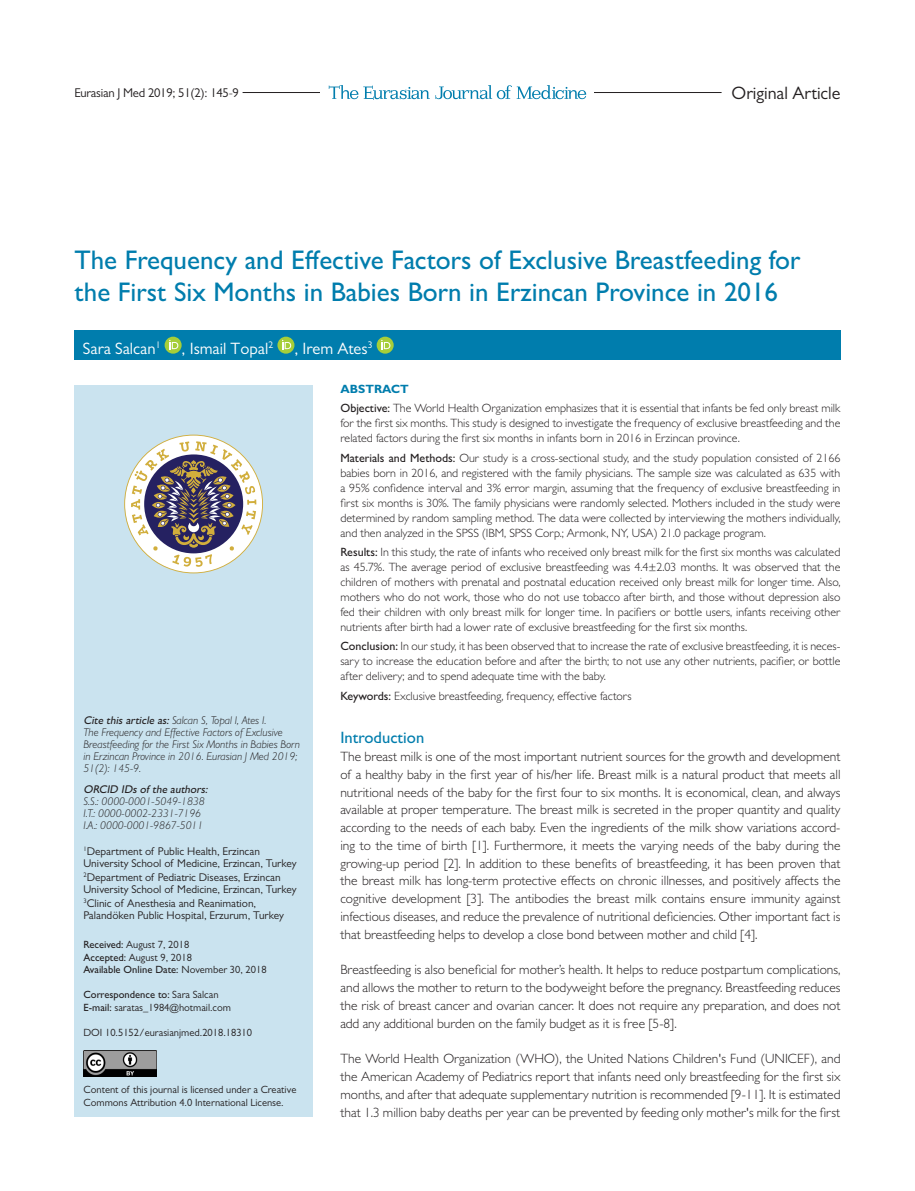
<style>
.page{position:relative;width:915px;height:1191px;background:#fff}
.page>*{position:absolute;margin:0;border:0;box-sizing:border-box;transform-origin:0 0}
.t1{font:500 27px/32.4px "Gill Sans MT Pro";color:#007dad}
.t2{font:18px "Gill Sans MT Pro";color:#231f20}
.t3{font:16.5px "Gill Sans MT Pro";color:#fff}
.Body_A{font:500 16.5px "Gill Sans MT Pro";color:#007dad}
.t4{font:300 13.5px/17.7px "Gill Sans MT Pro";color:#231f20;text-align:justify}
.t5{font:12.75px "Gill Sans MT Pro";letter-spacing:-.02em;color:#231f20}
.t6{font:300 12px/15px "Gill Sans MT Pro";color:#231f20;text-align:justify}
.t7{font:700 12px "Gill Sans MT Pro";color:#007dad}
.t8{font:italic 300 11.25px/12px "Gill Sans MT Pro";color:#231f20}
.t9{font:11.25px/12px "Gill Sans MT Pro";color:#231f20}
.t10{font:10.5px/12.6px "Gill Sans MT Pro";color:#231f20}
.t11{font:500 10.5px "Gill Sans MT Pro";color:#231f20}
.s1{font-weight:500}
.s2{font-weight:400}
</style>
<div class="page">
<div style="left:74px;top:385px;width:239px;height:731px;background:#cae3ef"></div>
<img style="left:83px;top:1051px;width:74px;height:25px">
<hr style="left:242px;top:92px;width:479px;height:1px;background:#231f20">
<div style="left:320px;top:80px;width:273px;height:25px;background:#fff"></div>
<svg style="left:328px;top:85px;width:101px;height:15px"></svg>
<svg style="left:435px;top:85px;width:151px;height:14px"></svg>
<div style="left:74px;top:330px;width:766px;height:30px;background:#007dad"></div>
<svg style="left:164px;top:337px;width:17px;height:17px"></svg>
<svg style="left:169px;top:340px;width:9px;height:9px"></svg>
<svg style="left:277px;top:337px;width:17px;height:17px"></svg>
<svg style="left:282px;top:340px;width:9px;height:9px"></svg>
<svg style="left:376px;top:337px;width:17px;height:17px"></svg>
<svg style="left:381px;top:340px;width:9px;height:9px"></svg>
<svg style="left:124px;top:434px;width:139px;height:139px"></svg>
<p class="t5" style="left:74px;top:85px;width:166px">Eurasian J Med 2019; 51(2): 145-9</p>
<p class="t2" style="left:731px;top:82px;width:110px">Original Article</p>
<p class="t1" style="left:74px;top:243px;width:727px">The Frequency and Effective Factors of Exclusive Breastfeeding for the First Six Months in Babies Born in Erzincan Province in 2016</p>
<p class="t3" style="left:83px;top:338px;width:79px">Sara Salcan<sup>1</sup></p>
<p class="t3" style="left:181px;top:338px;width:93px">, Ismail Topal<sup>2</sup></p>
<p class="t3" style="left:294px;top:338px;width:79px">, Irem Ates<sup>3</sup></p>
<p class="t8" style="left:83px;top:714px;width:218px"><span class="s1">Cite this article as:</span> Salcan S, Topal I, Ates I.<br>The Frequency and Effective Factors of Exclusive Breastfeeding for the First Six Months in Babies Born in Erzincan Province in 2016. Eurasian J Med 2019; 51(2): 145-9.</p>
<p class="t8" style="left:83px;top:782px;width:128px"><span class="s1">ORCID IDs of the authors:<br></span>S.S.: 0000-0001-5049-1838</p>
<p class="t8" style="left:83px;top:806px;width:119px">I.T.: 0000-0002-2331-7196</p>
<p class="t8" style="left:83px;top:818px;width:121px">I.A.: 0000-0001-9867-5011</p>
<p class="t9" style="left:83px;top:845px;width:215px"><sup>1</sup>Department of Public Health, Erzincan<br>University School of Medicine, Erzincan, Turkey</p>
<p class="t9" style="left:83px;top:871px;width:215px"><sup>2</sup>Department of Pediatric Diseases, Erzincan<br>University School of Medicine, Erzincan, Turkey</p>
<p class="t9" style="left:83px;top:897px;width:202px"><sup>3</sup>Clinic of Anesthesia and Reanimation,<br>Palandöken Public Hospital, Erzurum, Turkey</p>
<p class="t10" style="left:83px;top:938px;width:107px"><span class="s1">Received:</span> August 7, 2018</p>
<p class="t10" style="left:83px;top:950px;width:110px"><span class="s1">Accepted:</span> August 9, 2018</p>
<p class="t11" style="left:83px;top:963px;width:185px">Available Online Date: <span class="s2">November 30, 2018</span></p>
<p class="t11" style="left:83px;top:988px;width:136px">Correspondence to: <span class="s2">Sara Salcan</span></p>
<p class="t10" style="left:83px;top:1001px;width:149px"><span class="s1">E-mail:</span> saratas_1984@hotmail.com</p>
<p class="t10" style="left:83px;top:1026px;width:170px">DOI 10.5152/eurasianjmed.2018.18310</p>
<p class="t10" style="left:83px;top:1083px;width:214px">Content of this journal is licensed under a Creative<br>Commons Attribution 4.0 International License.</p>
<p class="t7" style="left:340px;top:382px;width:70px">ABSTRACT</p>
<p class="t6" style="left:340px;top:401px;width:501px"><span class="s1">Objective:</span> The World Health Organization emphasizes that it is essential that infants be fed only breast milk for the first six months. This study is designed to investigate the frequency of exclusive breastfeeding and the related factors during the first six months in infants born in 2016 in Erzincan province.</p>
<p class="t6" style="left:340px;top:450px;width:501px"><span class="s1">Materials and Methods:</span> Our study is a cross-sectional study, and the study population consisted of 2166 babies born in 2016, and registered with the family physicians. The sample size was calculated as 635 with a 95% confidence interval and 3% error margin, assuming that the frequency of exclusive breastfeeding in first six months is 30%. The family physicians were randomly selected. Mothers included in the study were determined by random sampling method. The data were collected by interviewing the mothers individually, and then analyzed in the SPSS (IBM, SPSS Corp.; Armonk, NY, USA) 21.0 package program.</p>
<p class="t6" style="left:340px;top:544px;width:501px"><span class="s1">Results:</span> In this study, the rate of infants who received only breast milk for the first six months was calculated as 45.7%. The average period of exclusive breastfeeding was 4.4±2.03 months. It was observed that the children of mothers with prenatal and postnatal education received only breast milk for longer time. Also, mothers who do not work, those who do not use tobacco after birth, and those without depression also fed their children with only breast milk for longer time. In pacifiers or bottle users, infants receiving other nutrients after birth had a lower rate of exclusive breastfeeding for the first six months.</p>
<p class="t6" style="left:340px;top:638px;width:501px"><span class="s1">Conclusion:</span> In our study, it has been observed that to increase the rate of exclusive breastfeeding, it is neces&shy;sary to increase the education before and after the birth; to not use any other nutrients, pacifier, or bottle after delivery; and to spend adequate time with the baby.</p>
<p class="t6" style="left:340px;top:688px;width:292px"><span class="s1">Keywords:</span> Exclusive breastfeeding, frequency, effective factors</p>
<p class="Body_A" style="left:340px;top:728px;width:85px">Introduction</p>
<p class="t4" style="left:340px;top:747px;width:501px">The breast milk is one of the most important nutrient sources for the growth and development of a healthy baby in the first year of his/her life. Breast milk is a natural product that meets all nutritional needs of the baby for the first four to six months. It is economical, clean, and always available at proper temperature. The breast milk is secreted in the proper quantity and quality according to the needs of each baby. Even the ingredients of the milk show variations accord&shy;ing to the time of birth [1]. Furthermore, it meets the varying needs of the baby during the growing-up period [2]. In addition to these benefits of breastfeeding, it has been proven that the breast milk has long-term protective effects on chronic illnesses, and positively affects the cognitive development [3]. The antibodies the breast milk contains ensure immunity against infectious diseases, and reduce the prevalence of nutritional deficiencies. Other important fact is that breastfeeding helps to develop a close bond between mother and child [4].</p>
<p class="t4" style="left:340px;top:960px;width:501px">Breastfeeding is also beneficial for mother’s health. It helps to reduce postpartum complications, and allows the mother to return to the bodyweight before the pregnancy. Breastfeeding reduces the risk of breast cancer and ovarian cancer. It does not require any preparation, and does not add any additional burden on the family budget as it is free [5-8].</p>
<p class="t4" style="left:340px;top:1049px;width:501px">The World Health Organization (WHO), the United Nations Children's Fund (UNICEF), and the American Academy of Pediatrics report that infants need only breastfeeding for the first six months, and after that adequate supplementary nutrition is recommended [9-11]. It is estimated that 1.3 million baby deaths per year can be prevented by feeding only mother's milk for the first</p>
</div>
